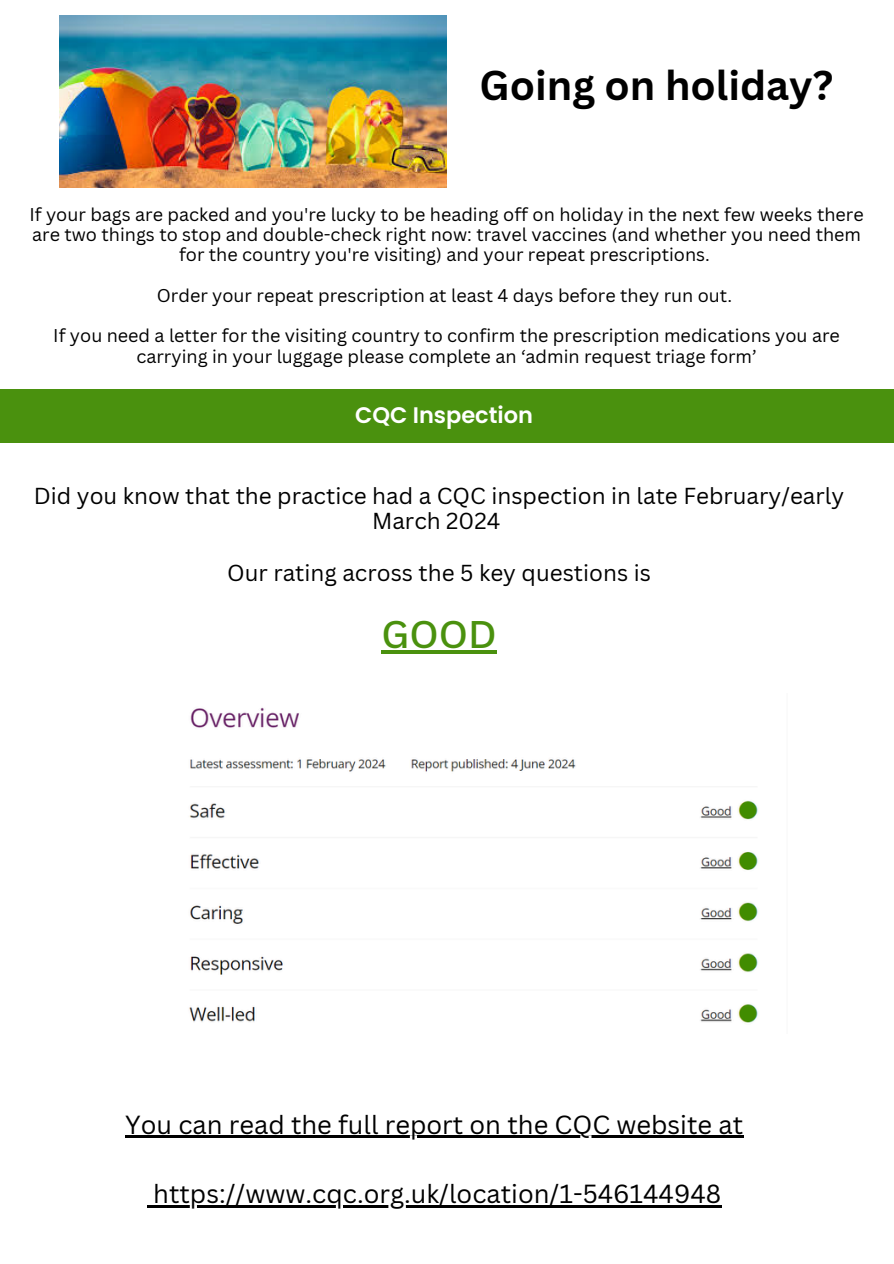
<style>
.page{position:relative;width:894px;height:1264px;background:#fff}
.page>*{position:absolute;margin:0;border:0;box-sizing:border-box;transform-origin:0 0}
.t1{font:700 40.5px "Canva Sans";color:#000}
.t2{font:500 37.5px "Canva Sans";color:#4a910e}
.t3{font:25.5px "Canva Sans";color:#000}
.t4{font:22.5px/25.8px "Canva Sans";color:#000;text-align:center}
.t5{font:600 22.5px "Poppins";color:#fff}
.t6{font:18px/20.2px "Canva Sans";color:#000;text-align:center}
</style>
<div class="page">
<img style="left:60px;top:15px;width:387px;height:172px">
<hr style="left:381px;top:650px;width:115px;height:3px;background:#4a910e">
<img style="left:189px;top:707px;width:569px;height:316px">
<div style="left:0;top:389px;width:893px;height:54px;background:#4a910e"></div>
<hr style="left:125px;top:1135px;width:618px;height:3px;background:#000">
<svg style="left:147px;top:1205px;width:6px;height:2px"></svg>
<hr style="left:153px;top:1205px;width:568px;height:2px;background:#000">
<p class="t1" style="left:479px;top:56px;width:355px">Going on holiday?</p>
<h5 class="t6" style="left:29px;top:203px;width:835px">If your bags are packed and you're lucky to be heading off on holiday in the next few weeks there are two things to stop and double-check right now: travel vaccines (and whether you need them for the country you're visiting) and your repeat prescriptions.</h5>
<h5 class="t6" style="left:157px;top:284px;width:576px">Order your repeat prescription at least 4 days before they run out.</h5>
<h1 class="t6" style="left:53px;top:325px;width:788px">If you need a letter for the visiting country to confirm the prescription medications you are carrying in your luggage please complete an ‘admin request triage form’</h1>
<h4 class="t5" style="left:355px;top:399px;width:179px">CQC Inspection</h4>
<h2 class="t4" style="left:34px;top:482px;width:811px">Did you know that the practice had a CQC inspection in late February/early<br>March 2024</h2>
<p class="t4" style="left:227px;top:559px;width:425px">Our rating across the 5 key questions is</p>
<p class="t2" style="left:381px;top:607px;width:116px">GOOD</p>
<h3 class="t3" style="left:125px;top:1106px;width:619px">You can read the full report on the CQC website at</h3>
<h3 class="t3" style="left:153px;top:1176px;width:569px">https://www.cqc.org.uk/location/1-546144948</h3>
</div>
